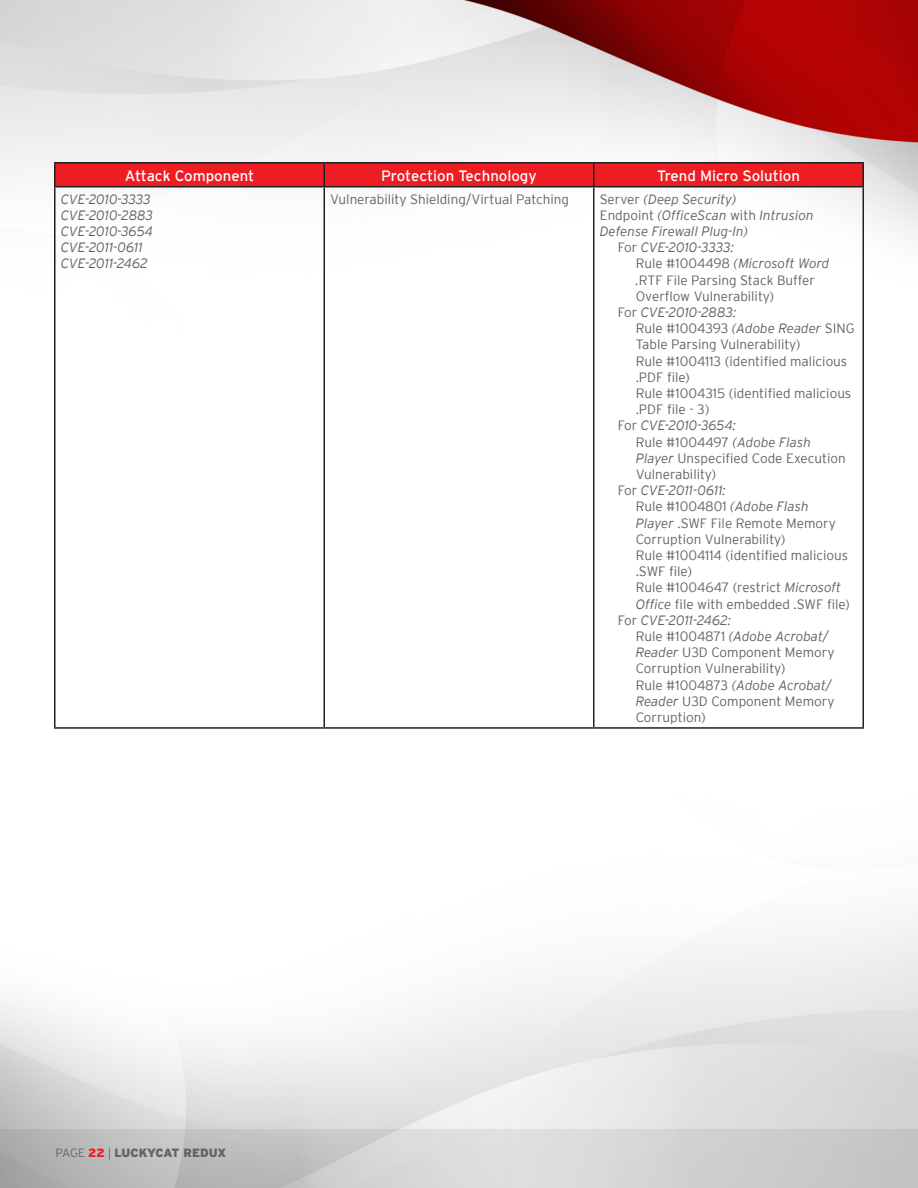
<style>
.page{position:relative;width:918px;height:1188px;background:#fff}
.page>*{position:absolute;margin:0;border:0;box-sizing:border-box;transform-origin:0 0}
.table_heading{font:15px "Interstate";color:#fff}
.table_text_3{font:300 13.5px/16.2px "Interstate";color:#636366}
.table_text_1{font:italic 300 13.5px/16.2px "Interstate";color:#636366}
.table_text_2{font:italic 300 13.5px "Interstate";letter-spacing:-.005em;color:#636366}
.table_text_1-2{font:300 13.5px "Interstate";color:#636366}
.left_footer{font:900 12px "Interstate";letter-spacing:-.015em;color:#636366}
.s1{font-style:normal}
.s2{font-style:italic}
.s3{font-weight:300}
.s4{color:#ee1d23}
</style>
<div class="page">
<img style="left:1px;top:0;width:917px;height:1188px">
<img style="left:917px;top:1px;width:1px;height:1187px">
<div style="left:56px;top:164px;width:806px;height:22px;background:#ee1d23"></div>
<hr style="left:54px;top:187px;width:2px;height:540px;background:#231f20">
<hr style="left:324px;top:187px;width:1px;height:540px;background:#231f20">
<hr style="left:593px;top:187px;width:1px;height:540px;background:#231f20">
<hr style="left:862px;top:187px;width:2px;height:540px;background:#231f20">
<hr style="left:54px;top:727px;width:270px;height:2px;background:#231f20">
<hr style="left:324px;top:727px;width:270px;height:2px;background:#231f20">
<hr style="left:594px;top:727px;width:270px;height:2px;background:#231f20">
<hr style="left:54px;top:162px;width:270px;height:2px;background:#231f20">
<hr style="left:54px;top:163px;width:2px;height:23px;background:#231f20">
<hr style="left:324px;top:162px;width:270px;height:2px;background:#231f20">
<hr style="left:594px;top:162px;width:270px;height:2px;background:#231f20">
<hr style="left:862px;top:163px;width:2px;height:23px;background:#231f20">
<hr style="left:54px;top:186px;width:270px;height:1px;background:#231f20">
<hr style="left:324px;top:186px;width:270px;height:1px;background:#231f20">
<hr style="left:594px;top:186px;width:270px;height:1px;background:#231f20">
<p class="table_heading" style="left:125px;top:167px;width:131px">Attack Component</p>
<p class="table_heading" style="left:381px;top:167px;width:157px">Protection Technology</p>
<p class="table_heading" style="left:657px;top:167px;width:144px">Trend Micro Solution</p>
<p class="table_text_1" style="left:61px;top:191px;width:92px">CVE-2010-3333</p>
<p class="table_text_1" style="left:61px;top:207px;width:94px">CVE-2010-2883</p>
<p class="table_text_1" style="left:61px;top:223px;width:94px">CVE-2010-3654</p>
<p class="table_text_1" style="left:61px;top:239px;width:83px">CVE-2011-0611</p>
<p class="table_text_1" style="left:61px;top:255px;width:89px">CVE-2011-2462</p>
<p class="table_text_1-2" style="left:330px;top:191px;width:240px">Vulnerability Shielding/Virtual Patching</p>
<p class="table_text_1" style="left:600px;top:191px;width:138px"><span class="s1">Server</span> (Deep Security)</p>
<p class="table_text_1" style="left:600px;top:207px;width:215px"><span class="s1">Endpoint</span> (OfficeScan <span class="s1">with</span> Intrusion<br>Defense Firewall Plug-In)</p>
<p class="table_text_2" style="left:618px;top:240px;width:118px"><span class="s1">For</span> CVE-2010-3333:</p>
<p class="table_text_3" style="left:636px;top:255px;width:195px">Rule #1004498 <span class="s2">(Microsoft Word .</span>RTF File Parsing Stack Buffer<br>Overflow Vulnerability)</p>
<p class="table_text_2" style="left:618px;top:305px;width:120px"><span class="s1">For</span> CVE-2010-2883:</p>
<p class="table_text_3" style="left:636px;top:320px;width:221px">Rule #1004393 <span class="s2">(Adobe Reader</span> SING<br>Table Parsing Vulnerability)</p>
<p class="table_text_3" style="left:636px;top:353px;width:213px">Rule #1004113 (identified malicious .PDF file)</p>
<p class="table_text_3" style="left:636px;top:385px;width:217px">Rule #1004315 (identified malicious .PDF file - 3)</p>
<p class="table_text_2" style="left:618px;top:418px;width:120px"><span class="s1">For</span> CVE-2010-3654:</p>
<p class="table_text_3" style="left:636px;top:434px;width:212px">Rule #1004497 <span class="s2">(Adobe Flash<br>Player</span> Unspecified Code Execution<br>Vulnerability)</p>
<p class="table_text_2" style="left:618px;top:483px;width:110px"><span class="s1">For</span> CVE-2011-0611:</p>
<p class="table_text_3" style="left:636px;top:498px;width:202px">Rule #1004801 <span class="s2">(Adobe Flash<br>Player</span> .SWF File Remote Memory<br>Corruption Vulnerability)</p>
<p class="table_text_3" style="left:636px;top:547px;width:214px">Rule #1004114 (identified malicious .SWF file)</p>
<p class="table_text_3" style="left:636px;top:579px;width:216px">Rule #1004647 (restrict <span class="s2">Microsoft<br>Office</span> file with embedded .SWF file)</p>
<p class="table_text_2" style="left:618px;top:612px;width:115px"><span class="s1">For</span> CVE-2011-2462:</p>
<p class="table_text_3" style="left:636px;top:628px;width:200px">Rule #1004871 <span class="s2">(Adobe Acrobat/<br>Reader</span> U3D Component Memory<br>Corruption Vulnerability)</p>
<p class="table_text_3" style="left:636px;top:677px;width:200px">Rule #1004873 <span class="s2">(Adobe Acrobat/<br>Reader</span> U3D Component Memory<br>Corruption)</p>
<p class="left_footer" style="left:55px;top:1146px;width:172px"><span class="s3">PAGE</span> <span class="s4">22</span> <span class="s3">|</span> LUCKYCAT REDUX</p>
</div>
